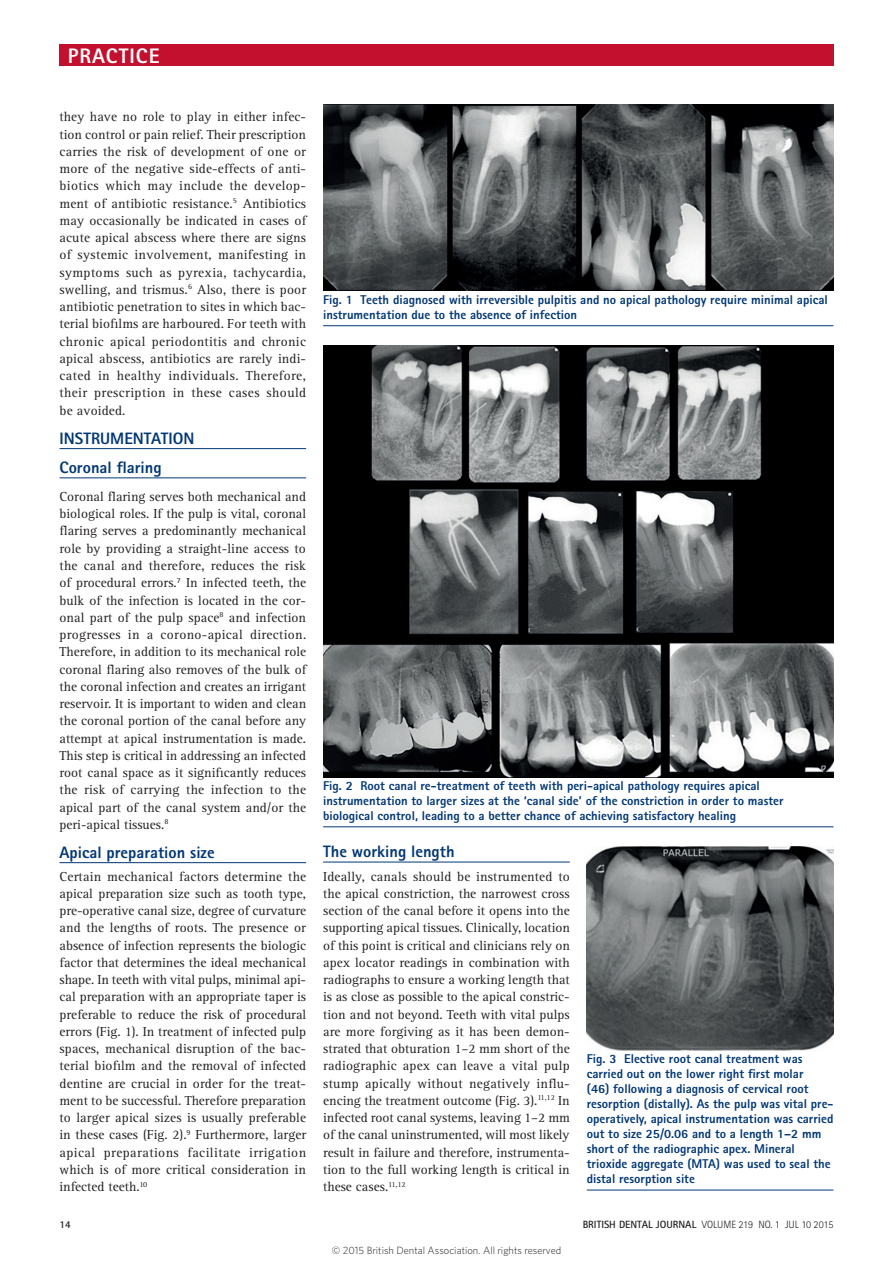
<style>
.page{position:relative;width:893px;height:1263px;background:#fff}
.page>*{position:absolute;margin:0;border:0;box-sizing:border-box;transform-origin:0 0}
.t1{font:800 21px "Rotis Sans Serif Std";letter-spacing:.05em;color:#fff}
.crosshead_2{font:800 16.5px "Rotis Sans Serif Std";color:#013775}
.crosshead_1{font:800 16.5px "Rotis Sans Serif Std";color:#013775}
.body_fullout{font:13.5px/17.2px "Rotis Serif Std";color:#231f20;text-align:justify}
.table_fig_caption{font:800 12.75px/15px "Rotis Sans Serif Std";color:#013775}
.t2{font:300 10.5px "Whitney";color:#231f20}
.t3{font:300 10.5px "Rotis Sans Serif Std";color:#231f20}
.t4{font:700 10.5px "Rotis Sans Serif Std";color:#231f20}
.s1{font-weight:700}
</style>
<div class="page">
<div style="left:59px;top:45px;width:774px;height:21px;background:#c3102e"></div>
<hr style="left:60px;top:448px;width:246px;height:1px;background:#013775">
<hr style="left:60px;top:477px;width:246px;height:1px;background:#013775">
<hr style="left:60px;top:862px;width:246px;height:1px;background:#013775">
<hr style="left:323px;top:862px;width:247px;height:1px;background:#013775">
<img style="left:323px;top:104px;width:510px;height:187px">
<img style="left:323px;top:346px;width:510px;height:431px">
<hr style="left:323px;top:325px;width:510px;height:1px;background:#013775">
<hr style="left:323px;top:826px;width:510px;height:1px;background:#013775">
<img style="left:587px;top:846px;width:246px;height:204px">
<hr style="left:587px;top:1190px;width:246px;height:1px;background:#013775">
<h1 class="t1" style="left:68px;top:42px;width:93px">PRACTICE</h1>
<p class="body_fullout" style="left:60px;top:109px;width:248px">they have no role to play in either infec&shy;tion control or pain relief. Their prescription carries the risk of development of one or more of the negative side-effects of anti&shy;biotics which may include the develop&shy;ment of antibiotic resistance.<sup>5</sup> Antibiotics may occasionally be indicated in cases of acute apical abscess where there are signs of systemic involvement, manifesting in symptoms such as pyrexia, tachycardia, swelling, and trismus.<sup>6</sup> Also, there is poor antibiotic penetration to sites in which bac&shy;terial biofilms are harboured. For teeth with chronic apical periodontitis and chronic apical abscess, antibiotics are rarely indi&shy;cated in healthy individuals. Therefore, their prescription in these cases should be avoided.</p>
<p class="crosshead_1" style="left:60px;top:428px;width:137px">INSTRUMENTATION</p>
<p class="crosshead_2" style="left:60px;top:457px;width:104px">Coronal flaring</p>
<p class="body_fullout" style="left:60px;top:488px;width:248px">Coronal flaring serves both mechanical and biological roles. If the pulp is vital, coronal flaring serves a predominantly mechanical role by providing a straight-line access to the canal and therefore, reduces the risk of procedural errors.<sup>7</sup> In infected teeth, the bulk of the infection is located in the cor&shy;onal part of the pulp space<sup>8</sup> and infection progresses in a corono-apical direction.<br>Therefore, in addition to its mechanical role coronal flaring also removes of the bulk of the coronal infection and creates an irrigant reservoir. It is important to widen and clean the coronal portion of the canal before any attempt at apical instrumentation is made.<br>This step is critical in addressing an infected root canal space as it significantly reduces the risk of carrying the infection to the apical part of the canal system and/or the peri-apical tissues.<sup>8</sup></p>
<p class="crosshead_2" style="left:60px;top:842px;width:157px">Apical preparation size</p>
<p class="body_fullout" style="left:60px;top:868px;width:248px">Certain mechanical factors determine the apical preparation size such as tooth type, pre-operative canal size, degree of curvature and the lengths of roots. The presence or absence of infection represents the biologic factor that determines the ideal mechanical shape. In teeth with vital pulps, minimal api&shy;cal preparation with an appropriate taper is preferable to reduce the risk of procedural errors (Fig. 1). In treatment of infected pulp spaces, mechanical disruption of the bac&shy;terial biofilm and the removal of infected dentine are crucial in order for the treat&shy;ment to be successful. Therefore preparation to larger apical sizes is usually preferable in these cases (Fig. 2).<sup>9</sup> Furthermore, larger apical preparations facilitate irrigation which is of more critical consideration in infected teeth.<sup>10</sup></p>
<p class="table_fig_caption" style="left:323px;top:292px;width:506px">Fig. 1 Teeth diagnosed with irreversible pulpitis and no apical pathology require minimal apical instrumentation due to the absence of infection</p>
<p class="table_fig_caption" style="left:323px;top:778px;width:462px">Fig. 2 Root canal re-treatment of teeth with peri-apical pathology requires apical instrumentation to larger sizes at the ‘canal side’ of the constriction in order to master biological control, leading to a better chance of achieving satisfactory healing</p>
<p class="crosshead_2" style="left:323px;top:841px;width:133px">The working length</p>
<p class="body_fullout" style="left:323px;top:868px;width:248px">Ideally, canals should be instrumented to the apical constriction, the narrowest cross section of the canal before it opens into the supporting apical tissues. Clinically, location of this point is critical and clinicians rely on apex locator readings in combination with radiographs to ensure a working length that is as close as possible to the apical constric&shy;tion and not beyond. Teeth with vital pulps are more forgiving as it has been demon&shy;strated that obturation 1–2 mm short of the radiographic apex can leave a vital pulp stump apically without negatively influ&shy;encing the treatment outcome (Fig. 3).<sup>11,12</sup> In infected root canal systems, leaving 1–2 mm of the canal uninstrumented, will most likely result in failure and therefore, instrumenta&shy;tion to the full working length is critical in these cases.<sup>11,12</sup></p>
<p class="table_fig_caption" style="left:587px;top:1051px;width:248px">Fig. 3 Elective root canal treatment was carried out on the lower right first molar<br>(46) following a diagnosis of cervical root resorption (distally). As the pulp was vital pre&shy;operatively, apical instrumentation was carried out to size 25/0.06 and to a length 1–2 mm short of the radiographic apex. Mineral trioxide aggregate (MTA) was used to seal the distal resorption site</p>
<p class="t4" style="left:60px;top:1217px;width:13px">14</p>
<p class="t3" style="left:583px;top:1218px;width:252px"><span class="s1">BRITISH DENTAL JOURNAL</span> VOLUME 219 NO. 1 JUL 10 2015</p>
<p class="t2" style="left:332px;top:1243px;width:231px">© 2015 British Dental Association. All rights reserved</p>
</div>
